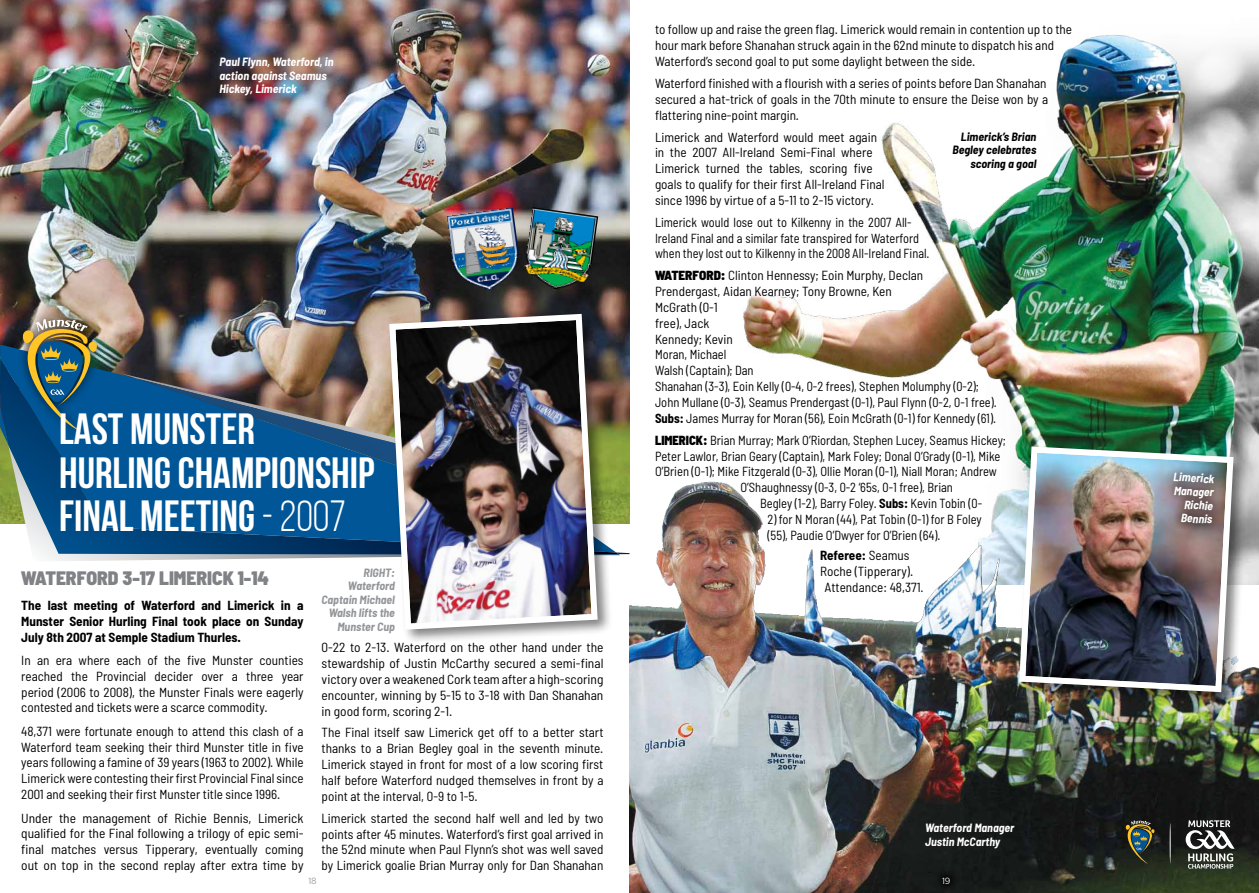
<style>
.page{position:relative;width:1259px;height:893px;background:#fff}
.page>*{position:absolute;margin:0;border:0;box-sizing:border-box;transform-origin:0 0}
.t1{font:700 43.5px/43.5px "Bebas Neue";color:#fff}
.t2{font:900 semi-condensed 19.5px "Barlow";color:#808285}
.t3{font:semi-condensed 13.2px/15.9px "Barlow";color:#000;text-align:justify}
.t4{font:semi-condensed 13.2px/15.9px "Barlow";color:#000;scale:.95 1}
.t5{font:semi-condensed 13.2px/15.9px "Barlow";color:#000;scale:.94 1}
.t6{font:700 semi-condensed 13.2px/15.9px "Barlow";color:#000;text-align:justify}
.t7{font:italic 700 semi-condensed 12px/13.5px "Barlow";color:#fff}
.t8{font:italic 700 semi-condensed 12px/13.5px "Barlow";color:#939598;text-align:right}
.t9{font:italic 700 semi-condensed 12px/13.5px "Barlow";color:#000;text-align:right}
.t10{font:9px "Red Hat Text";color:#939598}
.t11{font:9px "Red Hat Text";color:#fff}
.s1{font-weight:900}
.s2{font-weight:700}
.s3{font-weight:400}
.s4{font-size:12.9px}
</style>
<div class="page">
<img style="left:743px;top:35px;width:516px;height:414px">
<img style="left:629px;top:449px;width:630px;height:444px">
<svg style="left:1125px;top:820px;width:29px;height:44px"></svg>
<svg style="left:1169px;top:823px;width:1px;height:40px"></svg>
<svg style="left:1185px;top:820px;width:49px;height:49px"></svg>
<img style="left:0;top:0;width:629px;height:344px">
<img style="left:447px;top:207px;width:151px;height:87px">
<img style="left:0;top:344px;width:634px;height:232px">
<svg style="left:8px;top:445px;width:621px;height:116px"></svg>
<svg style="left:0;top:358px;width:618px;height:197px;background:#376786"></svg>
<svg style="left:121px;top:373px;width:265px;height:156px;background:#2d5f86"></svg>
<svg style="left:136px;top:379px;width:250px;height:148px;background:#1f5c8b"></svg>
<div style="left:386px;top:311px;width:227px;height:334px;background:#000;opacity:.5"></div>
<img style="left:386px;top:311px;width:215px;height:322px">
<div style="left:13px;top:310px;width:93px;height:130px;background:#000;opacity:.75"></div>
<img style="left:23px;top:319px;width:74px;height:113px">
<div style="left:1016px;top:443px;width:232px;height:264px;background:#000;opacity:.5"></div>
<img style="left:1016px;top:443px;width:220px;height:252px">
<svg style="left:1161px;top:463px;width:63px;height:71px;background:#7a777c"></svg>
<svg style="left:933px;top:867px;width:26px;height:26px"></svg>
<p class="t3" style="left:655px;top:21px;width:419px;text-align:left">to follow up and raise the green flag. Limerick would remain in contention up to the hour mark before Shanahan struck again in the 62nd minute to dispatch his and<br>Waterford’s second goal to put some daylight between the side.</p>
<p class="t3" style="left:655px;top:75px;width:395px;text-align:left">Waterford finished with a flourish with a series of points before Dan Shanahan secured a hat-trick of goals in the 70th minute to ensure the Deise won by a flattering nine-point margin.</p>
<p class="t3" style="left:655px;top:128px;width:231px;text-align:left">Limerick and Waterford would meet again in the 2007 All-Ireland Semi-Final where Limerick turned the tables, scoring five goals to qualify for their first All-Ireland Final since 1996 by virtue of a 5-11 to 2-15 victory.</p>
<p class="t5" style="left:655px;top:214px;width:294px">Limerick would lose out to Kilkenny in the 2007 All-<br>Ireland Final and a similar fate transpired for Waterford when they lost out to Kilkenny in the 2008 All-Ireland Final.</p>
<p class="t3" style="left:655px;top:267px;width:343px;text-align:left"><span class="s1">WATERFORD:</span> Clinton Hennessy; Eoin Murphy, Declan<br>Prendergast, Aidan Kearney; Tony Browne, Ken<br>McGrath (0-1<br>free), Jack<br>Kennedy; Kevin<br>Moran, Michael<br>Walsh (Captain); Dan<br>Shanahan (3-3), Eoin Kelly (0-4, 0-2 frees), Stephen Molumphy (0-2); John Mullane (0-3), Seamus Prendergast (0-1), Paul Flynn (0-2, 0-1 free).<br><span class="s2">Subs:</span> James Murray for Moran (56), Eoin McGrath (0-1) for Kennedy (61).</p>
<p class="t4" style="left:655px;top:432px;width:371px"><span class="s1">LIMERICK:</span> Brian Murray; Mark O’Riordan, Stephen Lucey, Seamus Hickey;</p>
<p class="t4" style="left:655px;top:447px;width:365px">Peter Lawlor, Brian Geary (Captain), Mark Foley; Donal O’Grady (0-1), Mike</p>
<p class="t4" style="left:655px;top:463px;width:361px">O’Brien (0-1); Mike Fitzgerald (0-3), Ollie Moran (0-1), Niall Moran; Andrew</p>
<p class="t4" style="left:740px;top:479px;width:225px">O’Shaughnessy (0-3, 0-2 ‘65s, 0-1 free), Brian</p>
<p class="t4" style="left:760px;top:495px;width:235px">Begley (1-2), Barry Foley. <span class="s2">Subs:</span> Kevin Tobin (0-</p>
<p class="t4" style="left:767px;top:511px;width:227px">2) for N Moran (44), Pat Tobin (0-1) for B Foley (55), Paudie O’Dwyer for O’Brien (64).</p>
<p class="t6" style="left:820px;top:547px;width:91px">Referee: <span class="s3">Seamus</span></p>
<p class="t3" style="left:820px;top:563px;width:95px">Roche (Tipperary).</p>
<p class="t3" style="left:824px;top:579px;width:101px">Attendance: 48,371<span class="s4">.</span></p>
<p class="t7" style="left:219px;top:55px;width:116px">Paul Flynn, Waterford, in action against Seamus<br>Hickey, Limerick</p>
<p class="t9" style="left:952px;top:130px;width:85px">Limerick’s Brian<br>Begley celebrates scoring a goal</p>
<h1 class="t1" style="left:59px;top:407px;width:317px">LAST MUNSTER<br>HURLING CHAMPIONSHIP<br>FINAL MEETING <span class="s3">- 2007</span></h1>
<p class="t8" style="left:321px;top:565px;width:75px">RIGHT:<br>Waterford<br>Captain Michael<br>Walsh lifts the<br>Munster Cup</p>
<h2 class="t2" style="left:21px;top:566px;width:249px">WATERFORD 3-17 LIMERICK 1-14</h2>
<p class="t6" style="left:21px;top:597px;width:284px">The last meeting of Waterford and Limerick in a Munster Senior Hurling Final took place on Sunday July 8th 2007 at Semple Stadium Thurles.</p>
<p class="t3" style="left:21px;top:652px;width:284px">In an era where each of the five Munster counties reached the Provincial decider over a three year period (2006 to 2008), the Munster Finals were eagerly contested and tickets were a scarce commodity.</p>
<p class="t3" style="left:21px;top:723px;width:284px">48,371 were fortunate enough to attend this clash of a Waterford team seeking their third Munster title in five years following a famine of 39 years (1963 to 2002). While Limerick were contesting their first Provincial Final since 2001 and seeking their first Munster title since 1996.</p>
<p class="t3" style="left:21px;top:809px;width:284px">Under the management of Richie Bennis, Limerick qualified for the Final following a trilogy of epic semi&shy;final matches versus Tipperary, eventually coming out on top in the second replay after extra time by</p>
<p class="t3" style="left:322px;top:639px;width:283px">0-22 to 2-13. Waterford on the other hand under the stewardship of Justin McCarthy secured a semi-final victory over a weakened Cork team after a high-scoring encounter, winning by 5-15 to 3-18 with Dan Shanahan in good form, scoring 2-1.</p>
<p class="t3" style="left:322px;top:724px;width:283px">The Final itself saw Limerick get off to a better start thanks to a Brian Begley goal in the seventh minute.<br>Limerick stayed in front for most of a low scoring first half before Waterford nudged themselves in front by a point at the interval, 0-9 to 1-5.</p>
<p class="t3" style="left:322px;top:810px;width:283px">Limerick started the second half well and led by two points after 45 minutes. Waterford’s first goal arrived in the 52nd minute when Paul Flynn’s shot was well saved by Limerick goalie Brian Murray only for Dan Shanahan</p>
<p class="t7" style="left:925px;top:821px;width:91px">Waterford Manager<br>Justin McCarthy</p>
<p class="t10" style="left:308px;top:875px;width:10px">18</p>
<p class="t11" style="left:942px;top:875px;width:10px">19</p>
<p class="t7" style="left:1173px;top:470px;width:43px;text-align:right;rotate:3deg">Limerick<br>Manager<br>Richie<br>Bennis</p>
</div>
